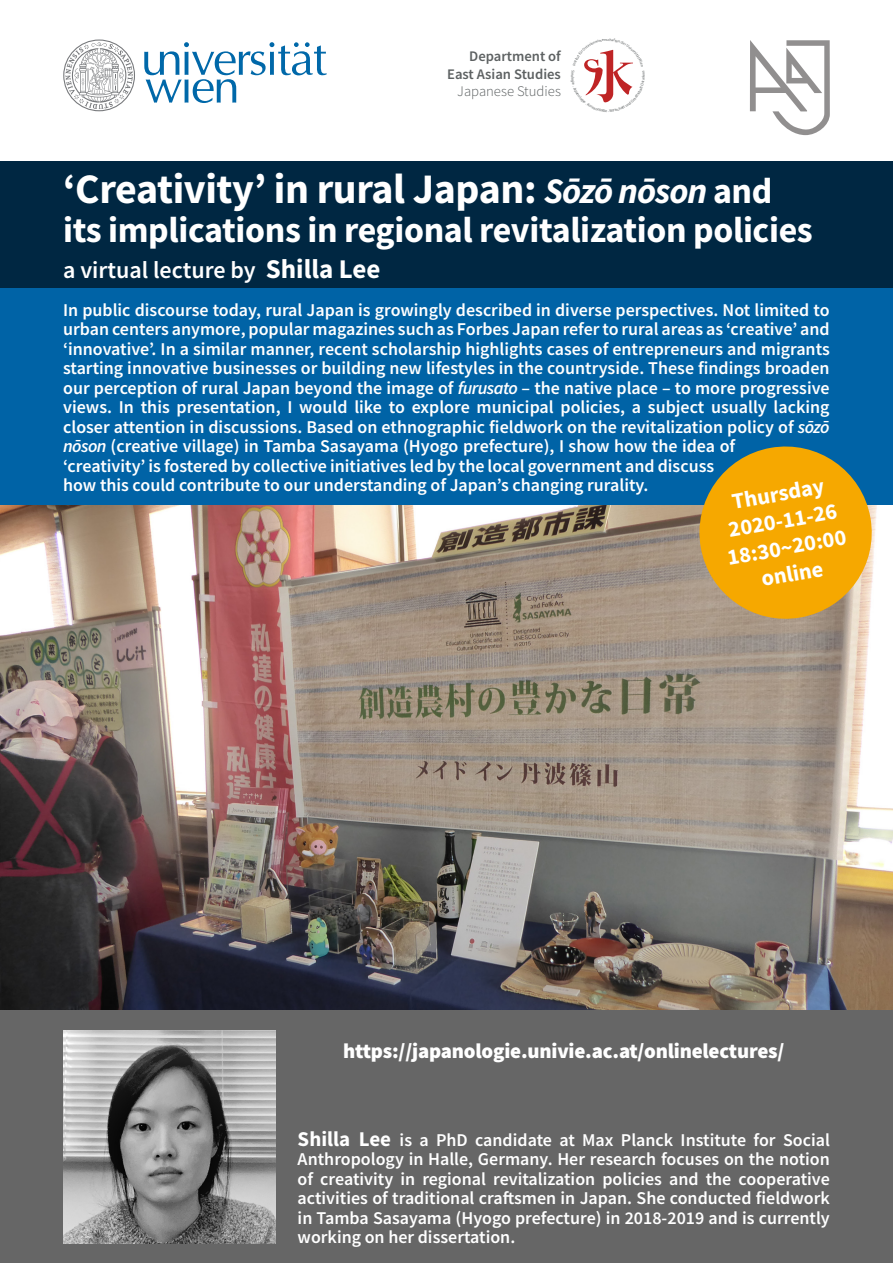
<style>
.page{position:relative;width:893px;height:1263px;background:#fff}
.page>*{position:absolute;margin:0;border:0;box-sizing:border-box;transform-origin:0 0}
.t1{font:700 42px "Source Sans Pro";letter-spacing:-.01em;color:#fff}
.t2{font:700 36px "Source Sans Pro";letter-spacing:-.01em;color:#fff}
.t3{font:600 24px "Source Sans Pro";color:#fff}
.t4{font:700 22.5px "Source Sans Pro";color:#fff}
.t5{font:900 21px "Source Sans Pro";letter-spacing:-.01em;color:#fff}
.t6{font:600 18px/19.5px "Source Sans Pro";color:#fff}
.t7{font:600 14.7px/17.5px "Source Sans Pro";color:#5d6162;text-align:right}
.s1{font-weight:300}
.s2{font-style:italic;font-size:36px}
.s3{font-size:36px}
.s4{font-weight:700;font-size:27px}
.s5{font-style:italic}
.s6{font-weight:700;font-size:21px}
</style>
<div class="page">
<img style="left:0;top:505px;width:893px;height:505px">
<svg style="left:63px;top:40px;width:72px;height:71px"></svg>
<svg style="left:144px;top:42px;width:183px;height:61px"></svg>
<svg style="left:0;top:162px;width:893px;height:343px;background:#004c7f"></svg>
<div style="left:0;top:1010px;width:893px;height:253px;background:#666"></div>
<img style="left:63px;top:1030px;width:213px;height:213px">
<svg style="left:692px;top:440px;width:187px;height:186px;background:#c79f36"></svg>
<svg style="left:750px;top:40px;width:80px;height:95px"></svg>
<svg style="left:584px;top:49px;width:49px;height:54px"></svg>
<p class="t7" style="left:469px;top:47px;width:93px">Department of</p>
<p class="t7" style="left:447px;top:65px;width:115px">East Asian Studies<br><span class="s1">Japanese Studies</span></p>
<p class="t1" style="left:63px;top:161px;width:711px">‘Creativity’ in rural Japan: <span class="s2">Sōzō nōson</span> <span class="s3">and</span></p>
<p class="t2" style="left:63px;top:206px;width:751px">its implications in regional revitalization policies</p>
<p class="t3" style="left:63px;top:254px;width:319px">a virtual lecture by <span class="s4">Shilla Lee</span></p>
<p class="t6" style="left:63px;top:300px;width:768px">In public discourse today, rural Japan is growingly described in diverse perspectives. Not limited to urban centers anymore, popular magazines such as Forbes Japan refer to rural areas as ‘creative’ and ‘innovative’. In a similar manner, recent scholarship highlights cases of entrepreneurs and migrants starting innovative businesses or building new lifestyles in the countryside. These findings broaden our perception of rural Japan beyond the image of <span class="s5">furusato</span> – the native place – to more progressive views. In this presentation, I would like to explore municipal policies, a subject usually lacking closer attention in discussions. Based on ethnographic fieldwork on the revitalization policy of <span class="s5">sōzō nōson</span> (creative village) in Tamba Sasayama (Hyogo prefecture), I show how the idea of<br>‘creativity’ is fostered by collective initiatives led by the local government and discuss<br>how this could contribute to our understanding of Japan’s changing rurality.</p>
<p class="t4" style="left:729px;top:487px;width:95px;rotate:-10deg">Thursday</p>
<p class="t4" style="left:726px;top:515px;width:111px;rotate:-10deg">2020-11-26</p>
<p class="t4" style="left:725px;top:543px;width:122px;rotate:-10deg">18:30~20:00</p>
<p class="t4" style="left:759px;top:564px;width:64px;rotate:-10deg">online</p>
<p class="t5" style="left:343px;top:1036px;width:443px">https://japanologie.univie.ac.at/onlinelectures/</p>
<p class="t6" style="left:298px;top:1129px;width:534px;text-align:justify"><span class="s6">Shilla Lee</span> is a PhD candidate at Max Planck Institute for Social Anthropology in Halle, Germany. Her research focuses on the notion of creativity in regional revitalization policies and the cooperative activities of traditional craftsmen in Japan. She conducted fieldwork in Tamba Sasayama (Hyogo prefecture) in 2018-2019 and is currently working on her dissertation.</p>
</div>
